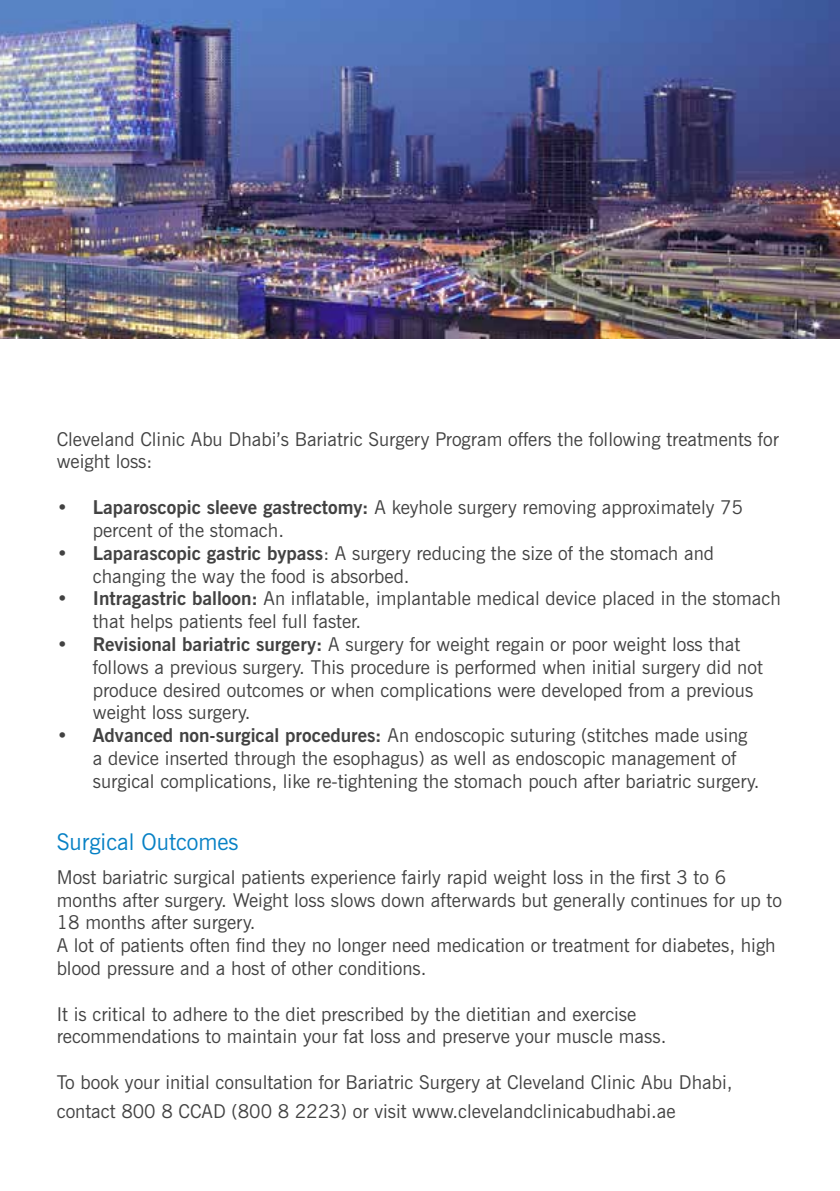
<style>
.page{position:relative;width:840px;height:1191px;background:#fff}
.page>*{position:absolute;margin:0;border:0;box-sizing:border-box;transform-origin:0 0}
.t1{font:23px "News Gothic BT";color:#0781c5}
.t2{font:19px/22.8px "News Gothic BT";color:#424242}
.t3{font:700 19px "News Gothic BT";color:#424242}
.s1{font-weight:700}
</style>
<div class="page">
<img style="left:0;top:0;width:839px;height:339px">
<p class="t2" style="left:57px;top:427px;width:723px">Cleveland Clinic Abu Dhabi s’ Bariatric Surgery Program offers the following treatments for weight loss:</p>
<p class="t2" style="left:93px;top:496px;width:651px"><span class="s1">Laparoscopic sleeve gastrectomy</span> A<span class="s1">:</span> keyhole surgery removing approximately 75</p>
<p class="t3" style="left:57px;top:496px;width:13px">•</p>
<p class="t3" style="left:57px;top:541px;width:13px">•</p>
<p class="t3" style="left:57px;top:587px;width:13px">•</p>
<p class="t3" style="left:57px;top:632px;width:13px">•</p>
<p class="t3" style="left:57px;top:724px;width:13px">•</p>
<p class="t2" style="left:93px;top:518px;width:622px">percent of the stomach.<br><span class="s1">Laparascopic gastric bypass</span> A: surgery reducing the size of the stomach and</p>
<p class="t2" style="left:93px;top:564px;width:689px">changing the way the food is absorbed.<br><span class="s1">Intragastric balloon:</span> An inflatable, implantable medical device placed in the stomach</p>
<p class="t2" style="left:93px;top:610px;width:648px">that helps patients feel full faster.<br><span class="s1">Revisional bariatric surgery</span> A<span class="s1">:</span> surgery for weight regain or poor weight loss that</p>
<p class="t2" style="left:93px;top:655px;width:671px">follows a previous surgery. This procedure is performed when initial surgery did not produce desired outcomes or when complications were developed from a previous weight loss surgery.<br><span class="s1">Advanced non-surgical procedures:</span> An endoscopic suturing (stitches made using</p>
<p class="t2" style="left:93px;top:746px;width:668px">a device inserted through the esophagus) as well as endoscopic management of surgical complications, like re-tightening the stomach pouch after bariatric surgery.</p>
<p class="t1" style="left:57px;top:827px;width:183px">Surgical Outcomes</p>
<p class="t2" style="left:57px;top:865px;width:726px">Most bariatric surgical patients experience fairly rapid weight loss in the first 3 to 6 months after surgery. Weight loss slows down afterwards but generally continues for up to 18 months after surgery.<br>A lot of patients often find they no longer need medication or treatment for diabetes, high blood pressure and a host of other conditions.</p>
<p class="t2" style="left:57px;top:1002px;width:610px">isIt critical to adhere to the diet prescribed by the dietitian and exercise recommendations to maintain your fat loss and preserve your muscle mass.</p>
<p class="t2" style="left:57px;top:1067px;width:677px;line-height:28.8px">To book your initial consultation for Bariatric Surgery at Cleveland Clinic Abu Dhabi, contact 800 8 CCAD (800 8 2223) or visit www.clevelandclinicabudhabi.ae</p>
</div>
